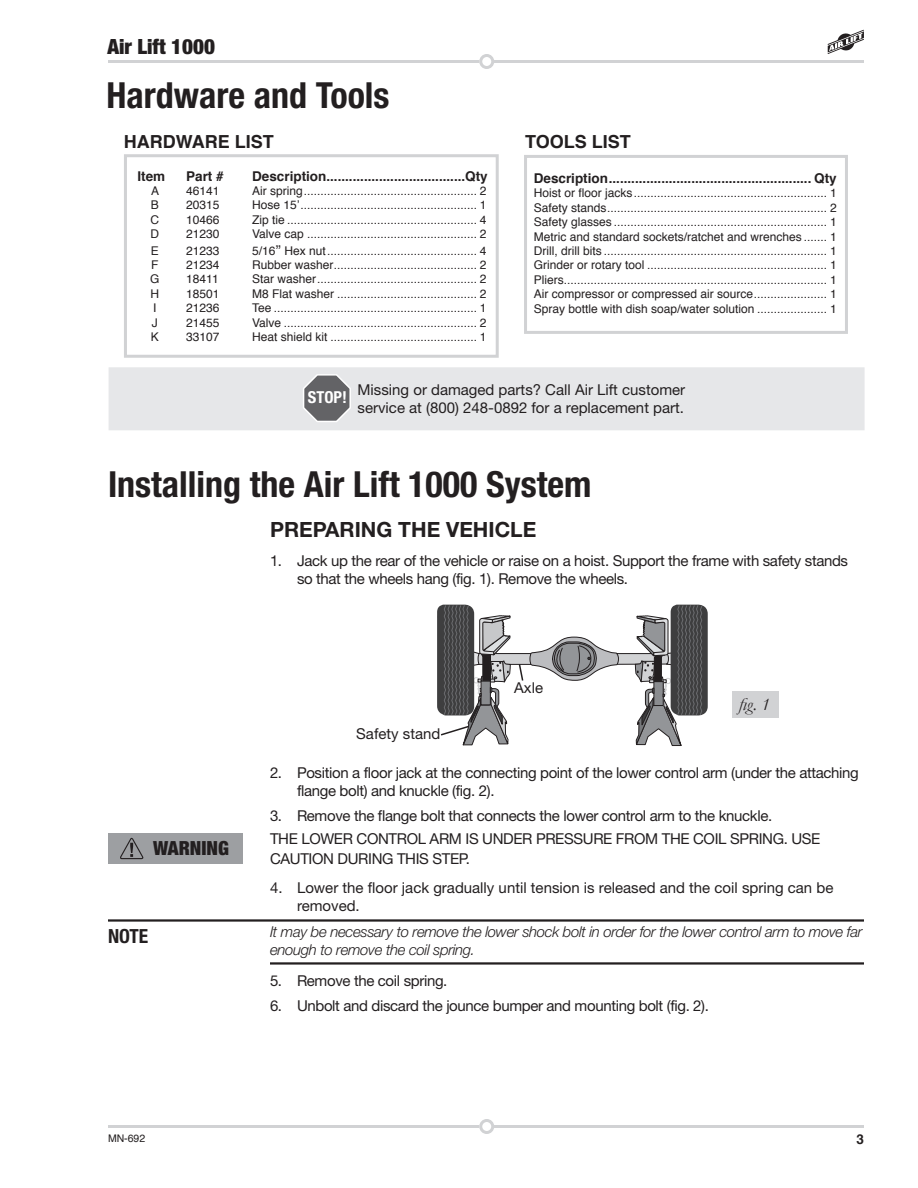
<style>
.page{position:relative;width:918px;height:1188px;background:#fff}
.page>*{position:absolute;margin:0;border:0;box-sizing:border-box;transform-origin:0 0}
.t1{font:700 condensed 36px "Helvetica Neue";color:#231f20}
.t2{font:700 21px "Helvetica Neue";color:#231f20}
.t3{font:900 condensed 21px "Helvetica Neue";color:#231f20}
.t4{font:900 condensed 19.5px "Helvetica Neue";color:#231f20}
.t5{font:700 condensed 19.5px "Helvetica Neue";color:#231f20}
.t6{font:700 18px "Helvetica";color:#231f20}
.t7{font:italic 18px "Garamond";color:#231f20}
.t8{font:700 condensed 16.5px "Helvetica Neue";color:#fff}
.t9{font:15px/18px "Helvetica Neue";letter-spacing:-.025em;color:#231f20}
.t10{font:15px/18px "Helvetica Neue";color:#231f20}
.t11{font:italic 300 15px/18px "Helvetica Neue";letter-spacing:-.025em;color:#231f20}
.t12{font:700 13.5px "Helvetica";color:#231f20}
.t13{font:12px/14.4px "Helvetica";color:#231f20;text-align:justify}
.t14{font:10.5px "Helvetica";color:#231f20}
.s1{font-family:"Helvetica Neue";font-size:13.5px}
</style>
<div class="page">
<hr style="left:493px;top:1125px;width:371px;height:3px;background:#d1d2d4">
<div style="left:479px;top:1119px;width:15px;height:15px;border:3px solid #d1d2d4;border-radius:50%"></div>
<hr style="left:108px;top:1125px;width:371px;height:3px;background:#d1d2d4">
<hr style="left:493px;top:60px;width:371px;height:3px;background:#d1d2d4">
<div style="left:479px;top:54px;width:15px;height:15px;border:3px solid #d1d2d4;border-radius:50%"></div>
<hr style="left:108px;top:60px;width:371px;height:3px;background:#d1d2d4">
<svg style="left:827px;top:30px;width:37px;height:24px"></svg>
<div style="left:109px;top:367px;width:756px;height:63px;background:#e6e7e9"></div>
<svg style="left:303px;top:374px;width:48px;height:48px"></svg>
<div style="left:124px;top:154px;width:375px;height:204px;border:3px solid #d1d2d4"></div>
<div style="left:524px;top:155px;width:324px;height:179px;border:3px solid #d1d2d4"></div>
<div style="left:617px;top:654px;width:53px;height:10px;background:#d1d2d4"></div>
<div style="left:617px;top:653px;width:53px;height:12px;border:1px solid #231f20"></div>
<svg style="left:633px;top:604px;width:75px;height:142px"></svg>
<div style="left:732px;top:691px;width:46px;height:27px;background:#d1d2d4"></div>
<svg style="left:437px;top:604px;width:182px;height:142px"></svg>
<hr style="left:108px;top:919px;width:756px;height:3px;background:#231f20">
<hr style="left:270px;top:962px;width:594px;height:3px;background:#231f20">
<div style="left:108px;top:833px;width:134px;height:31px;background:#9d9fa2"></div>
<svg style="left:120px;top:837px;width:24px;height:23px"></svg>
<h2 class="t3" style="left:108px;top:33px;width:109px">Air Lift 1000</h2>
<h1 class="t1" style="left:107px;top:74px;width:285px">Hardware and Tools</h1>
<h3 class="t6" style="left:124px;top:127px;width:152px">HARDWARE LIST</h3>
<h3 class="t6" style="left:525px;top:127px;width:107px">TOOLS LIST</h3>
<p class="t12" style="left:534px;top:167px;width:79px">Description.......................................................</p>
<p class="t12" style="left:814px;top:167px;width:24px">Qty</p>
<p class="t13" style="left:534px;top:186px;width:305px">Hoist or floor jacks.......................................................... 1<br>Safety stands.................................................................. 2<br>Safety glasses ................................................................ 1<br>Metric and standard sockets/ratchet and wrenches ....... 1<br>Drill, drill bits ................................................................... 1<br>Grinder or rotary tool ...................................................... 1<br>Pliers............................................................................... 1<br>Air compressor or compressed air source...................... 1<br>Spray bottle with dish soap/water solution ..................... 1</p>
<p class="t12" style="left:137px;top:165px;width:29px">Item</p>
<p class="t12" style="left:186px;top:165px;width:39px">Part #</p>
<p class="t12" style="left:252px;top:165px;width:79px">Description.....................................</p>
<p class="t12" style="left:465px;top:165px;width:24px">Qty</p>
<p class="t13" style="left:151px;top:184px;width:10px">A</p>
<p class="t13" style="left:186px;top:184px;width:35px">46141</p>
<p class="t13" style="left:252px;top:184px;width:236px">Air spring.................................................... 2</p>
<p class="t13" style="left:151px;top:198px;width:10px">B</p>
<p class="t13" style="left:186px;top:198px;width:35px">20315</p>
<p class="t13" style="left:252px;top:198px;width:236px">Hose 15’..................................................... 1</p>
<p class="t13" style="left:150px;top:213px;width:10px">C</p>
<p class="t13" style="left:186px;top:213px;width:35px">10466</p>
<p class="t13" style="left:252px;top:213px;width:236px">Zip tie ......................................................... 4</p>
<p class="t13" style="left:150px;top:227px;width:10px">D</p>
<p class="t13" style="left:186px;top:227px;width:35px">21230</p>
<p class="t13" style="left:252px;top:227px;width:236px">Valve cap ................................................... 2</p>
<p class="t13" style="left:151px;top:244px;width:10px">E</p>
<p class="t13" style="left:186px;top:244px;width:35px">21233</p>
<p class="t13" style="left:252px;top:244px;width:236px">5/16<span class="s1">”</span> Hex nut............................................. 4</p>
<p class="t13" style="left:151px;top:258px;width:9px">F</p>
<p class="t13" style="left:186px;top:258px;width:35px">21234</p>
<p class="t13" style="left:252px;top:258px;width:236px">Rubber washer........................................... 2</p>
<p class="t13" style="left:150px;top:272px;width:11px">G</p>
<p class="t13" style="left:186px;top:272px;width:34px">18411</p>
<p class="t13" style="left:252px;top:272px;width:236px">Star washer................................................ 2</p>
<p class="t13" style="left:150px;top:287px;width:10px">H</p>
<p class="t13" style="left:186px;top:287px;width:35px">18501</p>
<p class="t13" style="left:252px;top:287px;width:236px">M8 Flat washer .......................................... 2</p>
<p class="t13" style="left:153px;top:301px;width:5px">I</p>
<p class="t13" style="left:186px;top:301px;width:35px">21236</p>
<p class="t13" style="left:252px;top:301px;width:236px">Tee ............................................................. 1</p>
<p class="t13" style="left:152px;top:316px;width:7px">J</p>
<p class="t13" style="left:186px;top:316px;width:35px">21455</p>
<p class="t13" style="left:252px;top:316px;width:236px">Valve .......................................................... 2</p>
<p class="t13" style="left:151px;top:330px;width:10px">K</p>
<p class="t13" style="left:186px;top:330px;width:35px">33107</p>
<p class="t13" style="left:252px;top:330px;width:236px">Heat shield kit ............................................ 1</p>
<h3 class="t8" style="left:308px;top:387px;width:41px">STOP!</h3>
<p class="t10" style="left:358px;top:381px;width:329px">Missing or damaged parts? Call Air Lift customer service at (800) 248-0892 for a replacement part.</p>
<h1 class="t1" style="left:108px;top:462px;width:485px">Installing the Air Lift 1000 System</h1>
<h2 class="t2" style="left:270px;top:517px;width:268px">PREPARING THE VEHICLE</h2>
<p class="t9" style="left:297px;top:551px;width:553px;text-indent:-27px">1. Jack up the rear of the vehicle or raise on a hoist. Support the frame with safety stands so that the wheels hang (fig. 1). Remove the wheels.</p>
<h3 class="t4" style="left:153px;top:836px;width:77px">WARNING</h3>
<h3 class="t5" style="left:108px;top:924px;width:42px">NOTE</h3>
<p class="t10" style="left:356px;top:725px;width:86px">Safety stand</p>
<p class="t9" style="left:514px;top:678px;width:30px">Axle</p>
<h3 class="t7" style="left:739px;top:692px;width:33px">fig. 1</h3>
<p class="t9" style="left:297px;top:764px;width:563px;text-indent:-27px">2. Position a floor jack at the connecting point of the lower control arm (under the attaching flange bolt) and knuckle (fig. 2).</p>
<p class="t9" style="left:270px;top:803px;width:552px;line-height:23.9px">3. Remove the flange bolt that connects the lower control arm to the knuckle.<br>THE LOWER CONTROL ARM IS UNDER PRESSURE FROM THE COIL SPRING. USE</p>
<p class="t9" style="left:270px;top:849px;width:201px">CAUTION DURING THIS STEP.</p>
<p class="t10" style="left:297px;top:878px;width:538px;text-indent:-27px">4. Lower the floor jack gradually until tension is released and the coil spring can be removed.</p>
<p class="t11" style="left:270px;top:923px;width:594px">It may be necessary to remove the lower shock bolt in order for the lower control arm to move far enough to remove the coil spring.</p>
<p class="t9" style="left:270px;top:972px;width:179px">5. Remove the coil spring.</p>
<p class="t9" style="left:270px;top:996px;width:441px">6. Unbolt and discard the jounce bumper and mounting bolt (fig. 2).</p>
<p class="t14" style="left:108px;top:1130px;width:39px">MN-692</p>
<p class="t12" style="left:856px;top:1128px;width:9px">3</p>
</div>
